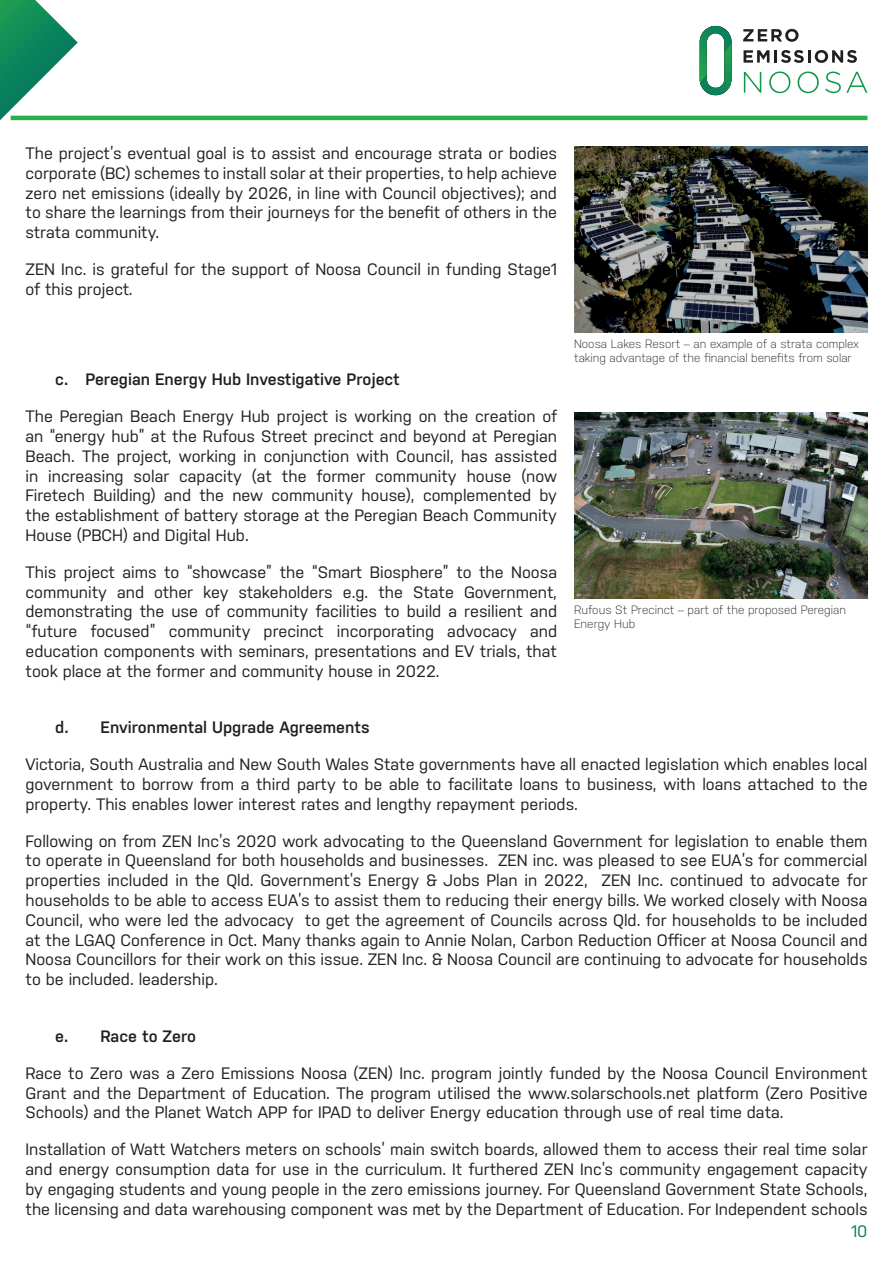
<style>
.page{position:relative;width:893px;height:1263px;background:#fff}
.page>*{position:absolute;margin:0;border:0;box-sizing:border-box;transform-origin:0 0}
.t1{font:16.5px/19.8px "Nudista";color:#231f20;text-align:justify}
.t2{font:600 16.5px "Nudista";color:#231f20}
.t3{font:16.5px "Nudista";color:#0a795f}
.t4{font:300 12px/14.4px "Nudista";color:#231f20}
</style>
<div class="page">
<svg style="left:744px;top:72px;width:17px;height:21px"></svg>
<svg style="left:769px;top:71px;width:22px;height:23px"></svg>
<svg style="left:797px;top:71px;width:22px;height:23px"></svg>
<svg style="left:825px;top:71px;width:42px;height:22px"></svg>
<svg style="left:743px;top:29px;width:56px;height:13px"></svg>
<svg style="left:743px;top:50px;width:114px;height:13px"></svg>
<svg style="left:700px;top:26px;width:31px;height:70px"></svg>
<hr style="left:11px;top:116px;width:856px;height:4px;background:#2cae4a">
<svg style="left:0;top:0;width:78px;height:120px"></svg>
<img style="left:574px;top:147px;width:293px;height:186px">
<img style="left:574px;top:412px;width:293px;height:186px">
<p class="t1" style="left:26px;top:143px;width:533px">The project’s eventual goal is to assist and encourage strata or bodies corporate (BC) schemes to install solar at their properties, to help achieve zero net emissions (ideally by 2026, in line with Council objectives); and to share the learnings from their journeys for the benefit of others in the strata community.</p>
<p class="t1" style="left:26px;top:259px;width:533px">ZEN Inc. is grateful for the support of Noosa Council in funding Stage1 of this project.</p>
<p class="t2" style="left:55px;top:370px;width:346px">c. Peregian Energy Hub Investigative Project</p>
<p class="t1" style="left:26px;top:406px;width:533px">The Peregian Beach Energy Hub project is working on the creation of an “energy hub” at the Rufous Street precinct and beyond at Peregian Beach. The project, working in conjunction with Council, has assisted in increasing solar capacity (at the former community house (now Firetech Building) and the new community house), complemented by the establishment of battery storage at the Peregian Beach Community House (PBCH) and Digital Hub.</p>
<p class="t1" style="left:26px;top:562px;width:533px">This project aims to “showcase” the “Smart Biosphere” to the Noosa community and other key stakeholders e.g. the State Government, demonstrating the use of community facilities to build a resilient and “future focused” community precinct incorporating advocacy and education components with seminars, presentations and EV trials, that took place at the former and community house in 2022.</p>
<p class="t4" style="left:574px;top:336px;width:287px">Noosa Lakes Resort – an example of a strata complex taking advantage of the financial benefits from solar</p>
<p class="t4" style="left:574px;top:602px;width:273px">Rufous St Precinct – part of the proposed Peregian<br>Energy Hub</p>
<p class="t2" style="left:55px;top:718px;width:316px">d. Environmental Upgrade Agreements</p>
<p class="t1" style="left:26px;top:754px;width:843px">Victoria, South Australia and New South Wales State governments have all enacted legislation which enables local government to borrow from a third party to be able to facilitate loans to business, with loans attached to the property. This enables lower interest rates and lengthy repayment periods.</p>
<p class="t1" style="left:26px;top:831px;width:843px">Following on from ZEN Inc’s 2020 work advocating to the Queensland Government for legislation to enable them to operate in Queensland for both households and businesses. ZEN inc. was pleased to see EUA’s for commercial properties included in the Qld. Government’s Energy &amp; Jobs Plan in 2022, ZEN Inc. continued to advocate for households to be able to access EUA’s to assist them to reducing their energy bills. We worked closely with Noosa Council, who were led the advocacy to get the agreement of Councils across Qld. for households to be included at the LGAQ Conference in Oct. Many thanks again to Annie Nolan, Carbon Reduction Officer at Noosa Council and Noosa Councillors for their work on this issue. ZEN Inc. &amp; Noosa Council are continuing to advocate for households to be included. leadership.</p>
<p class="t2" style="left:55px;top:1026px;width:142px">e. Race to Zero</p>
<p class="t1" style="left:26px;top:1063px;width:843px">Race to Zero was a Zero Emissions Noosa (ZEN) Inc. program jointly funded by the Noosa Council Environment Grant and the Department of Education. The program utilised the www.solarschools.net platform (Zero Positive Schools) and the Planet Watch APP for IPAD to deliver Energy education through use of real time data.</p>
<p class="t1" style="left:26px;top:1139px;width:843px">Installation of Watt Watchers meters on schools’ main switch boards, allowed them to access their real time solar and energy consumption data for use in the curriculum. It furthered ZEN Inc’s community engagement capacity by engaging students and young people in the zero emissions journey. For Queensland Government State Schools, the licensing and data warehousing component was met by the Department of Education. For Independent schools</p>
<p class="t3" style="left:851px;top:1222px;width:18px">10</p>
</div>
